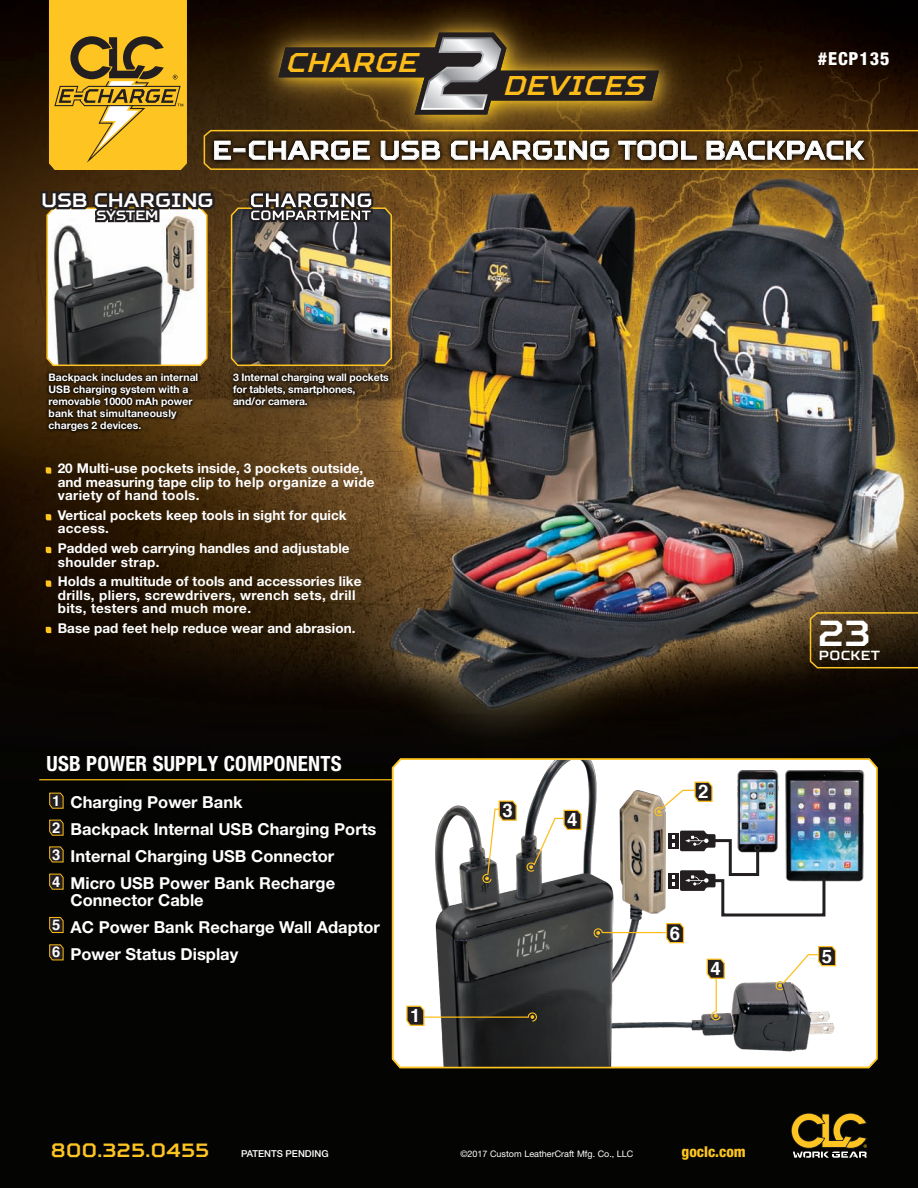
<style>
.page{position:relative;width:918px;height:1188px;background:#fff}
.page>*{position:absolute;margin:0;border:0;box-sizing:border-box;transform-origin:0 0}
.t1{font:700 36.15px "Squares";color:#fff}
.t2{font:italic 700 27.15px "Squares";color:#fdbc19}
.t3{font:700 25.8px "Squares";letter-spacing:.01em;color:#fff}
.t4{font:700 condensed 21px "Helvetica Neue";letter-spacing:.01em;color:#fff}
.t5{font:700 19.5px "Squares";color:#fff}
.t6{font:700 19.2px "Squares";letter-spacing:.025em;color:#fec422}
.t7{font:700 18.6px "Helvetica";color:#fff}
.t8{font:800 condensed 18px "Helvetica Neue";letter-spacing:.05em;color:#fff}
.t9{font:700 16.5px/27px "Helvetica Neue";color:#fff}
.t10{font:800 condensed 15px "Helvetica Neue";color:#fec422}
.t11{font:700 14.7px/27px "Helvetica";color:#fff;text-align:justify}
.t12{font:700 13.5px/13.5px "Helvetica Neue";letter-spacing:.005em;color:#fff}
.t13{font:700 13.5px/13.5px "Helvetica Neue";letter-spacing:.025em;color:#fff}
.t14{font:700 13.5px "Squares";color:#fff}
.t15{font:700 13.2px "Squares";letter-spacing:.025em;color:#fff}
.t16{font:700 10.35px/12px "Helvetica Neue";color:#fff}
.t17{font:500 9.6px "Helvetica Neue";color:#fff}
.t18{font:9px "Helvetica Neue";color:#fff}
</style>
<div class="page">
<img style="left:0;top:0;width:918px;height:1188px">
<svg style="left:391px;top:757px;width:487px;height:312px"></svg>
<img style="left:713px;top:742px;width:167px;height:152px">
<img style="left:0;top:320px;width:252px;height:165px">
<img style="left:160px;top:87px;width:758px;height:127px">
<svg style="left:41px;top:191px;width:174px;height:176px"></svg>
<img style="left:179px;top:320px;width:264px;height:139px">
<svg style="left:203px;top:129px;width:715px;height:42px;background:#634b27"></svg>
<svg style="left:809px;top:611px;width:109px;height:58px;background:#402f13"></svg>
<img style="left:230px;top:191px;width:163px;height:176px">
<svg style="left:46px;top:467px;width:5px;height:7px"></svg>
<svg style="left:46px;top:514px;width:5px;height:6px"></svg>
<svg style="left:46px;top:547px;width:5px;height:6px"></svg>
<svg style="left:46px;top:581px;width:5px;height:6px"></svg>
<svg style="left:46px;top:627px;width:5px;height:6px"></svg>
<svg style="left:278px;top:33px;width:381px;height:82px;background:#57472b"></svg>
<svg style="left:791px;top:1113px;width:76px;height:45px;background:#6f5b22"></svg>
<svg style="left:49px;top:0;width:138px;height:170px;background:#e0af27"></svg>
<svg style="left:406px;top:1005px;width:19px;height:22px"></svg>
<svg style="left:49px;top:792px;width:15px;height:18px"></svg>
<svg style="left:49px;top:819px;width:15px;height:18px"></svg>
<svg style="left:49px;top:846px;width:15px;height:17px"></svg>
<svg style="left:49px;top:873px;width:15px;height:18px"></svg>
<svg style="left:49px;top:916px;width:15px;height:18px"></svg>
<svg style="left:49px;top:944px;width:15px;height:17px"></svg>
<hr style="left:424px;top:1017px;width:105px;height:1px;background:#fdbc19">
<hr style="left:716px;top:979px;width:1px;height:33px;background:#fdbc19">
<hr style="left:602px;top:932px;width:65px;height:1px;background:#fdbc19">
<svg style="left:527px;top:1012px;width:11px;height:10px"></svg>
<svg style="left:593px;top:928px;width:10px;height:10px"></svg>
<svg style="left:525px;top:809px;width:57px;height:63px"></svg>
<svg style="left:482px;top:800px;width:35px;height:83px"></svg>
<svg style="left:711px;top:1011px;width:10px;height:10px"></svg>
<svg style="left:665px;top:831px;width:172px;height:159px"></svg>
<hr style="left:39px;top:779px;width:353px;height:1px;background:#fdbc19">
<svg style="left:653px;top:781px;width:60px;height:35px"></svg>
<h2 class="t2" style="left:285px;top:46px;width:141px">CHARGE</h2>
<h2 class="t2" style="left:502px;top:69px;width:151px">DEVICES</h2>
<h3 class="t8" style="left:818px;top:48px;width:73px">#ECP135</h3>
<h3 class="t3" style="left:212px;top:135px;width:653px">E-CHARGE USB CHARGING TOOL BACKPACK</h3>
<h3 class="t5" style="left:41px;top:189px;width:174px">USB CHARGING</h3>
<p class="t14" style="left:96px;top:207px;width:63px">SYSTEM</p>
<p class="t16" style="left:49px;top:371px;width:151px">Backpack includes an internal<br>USB charging system with a removable 10000 mAh power bank that simultaneously charges 2 devices.</p>
<p class="t16" style="left:233px;top:371px;width:157px">3 Internal charging wall pockets for tablets, smartphones, and/or camera.</p>
<p class="t12" style="left:58px;top:461px;width:318px">20 Multi-use pockets inside, 3 pockets outside, and measuring tape clip to help organize a wide variety of hand tools.</p>
<p class="t12" style="left:58px;top:508px;width:290px">Vertical pockets keep tools in sight for quick access.</p>
<p class="t12" style="left:58px;top:541px;width:293px">Padded web carrying handles and adjustable shoulder strap.</p>
<p class="t13" style="left:58px;top:575px;width:305px">Holds a multitude of tools and accessories like drills, pliers, screwdrivers, wrench sets, drill bits, testers and much more.</p>
<p class="t12" style="left:58px;top:621px;width:299px">Base pad feet help reduce wear and abrasion.</p>
<h3 class="t4" style="left:47px;top:751px;width:297px">USB POWER SUPPLY COMPONENTS</h3>
<p class="t11" style="left:52px;top:787px;width:10px">1<br>2<br>3<br>4</p>
<p class="t11" style="left:52px;top:911px;width:10px;line-height:27.5px">5<br>6</p>
<p class="t9" style="left:71px;top:789px;width:307px">Charging Power Bank<br>Backpack Internal USB Charging Ports<br>Internal Charging USB Connector<br>Micro USB Power Bank Recharge</p>
<p class="t9" style="left:71px;top:886px;width:311px">Connector Cable<br>AC Power Bank Recharge Wall Adaptor<br>Power Status Display</p>
<h3 class="t7" style="left:410px;top:1001px;width:12px">1</h3>
<h3 class="t7" style="left:502px;top:796px;width:12px">3</h3>
<h3 class="t7" style="left:567px;top:805px;width:12px">4</h3>
<h3 class="t7" style="left:698px;top:777px;width:12px">2</h3>
<h3 class="t7" style="left:670px;top:918px;width:12px">6</h3>
<h3 class="t7" style="left:711px;top:954px;width:12px">4</h3>
<h3 class="t6" style="left:51px;top:1139px;width:159px">800.325.0455</h3>
<p class="t17" style="left:241px;top:1148px;width:89px">PATENTS PENDING</p>
<p class="t18" style="left:460px;top:1149px;width:174px">©2017 Custom LeatherCraft Mfg. Co., LLC</p>
<p class="t10" style="left:682px;top:1143px;width:66px">goclc.com</p>
<h1 class="t1" style="left:818px;top:612px;width:54px">23</h1>
<p class="t15" style="left:819px;top:647px;width:63px">POCKET</p>
<h3 class="t7" style="left:822px;top:941px;width:12px">5</h3>
</div>
